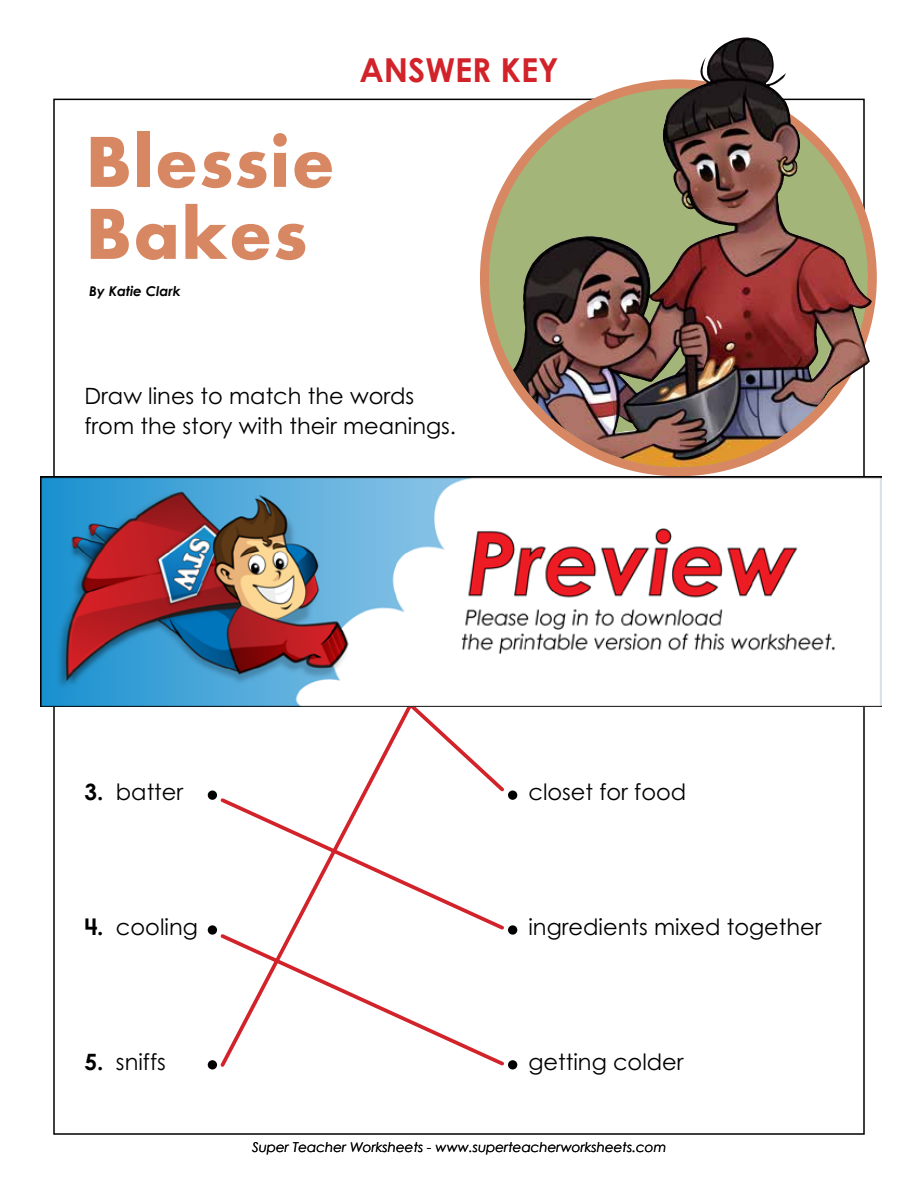
<style>
.page{position:relative;width:918px;height:1188px;background:#fff}
.page>*{position:absolute;margin:0;border:0;box-sizing:border-box;transform-origin:0 0}
.t1{font:700 75px/72px "Aharoni";letter-spacing:.02em;color:#d88763}
.t2{font:700 33px "Century Gothic 2";color:#d2232a}
.t3{font:22.5px/30px "Century STW4";color:#000}
.t4{font:italic 13.5px "Century Gothic 2";color:#000}
.t5{font:italic 700 13.5px "Century STW3";color:#000}
.s1{font-weight:700}
</style>
<div class="page">
<div style="left:208px;top:791px;width:9px;height:9px;background:#000;border-radius:50%"></div>
<div style="left:508px;top:791px;width:9px;height:9px;background:#000;border-radius:50%"></div>
<div style="left:208px;top:925px;width:9px;height:10px;background:#000;border-radius:50%"></div>
<div style="left:508px;top:925px;width:9px;height:10px;background:#000;border-radius:50%"></div>
<div style="left:208px;top:1060px;width:9px;height:10px;background:#000;border-radius:50%"></div>
<div style="left:508px;top:1060px;width:9px;height:10px;background:#000;border-radius:50%"></div>
<svg style="left:484px;top:84px;width:388px;height:388px;background:#b3a671"></svg>
<img style="left:513px;top:98px;width:352px;height:369px">
<img style="left:531px;top:37px;width:341px;height:358px">
<svg style="left:217px;top:706px;width:290px;height:361px"></svg>
<img style="left:41px;top:477px;width:840px;height:229px">
<h1 class="t1" style="left:86px;top:133px;width:251px">Blessie<br>Bakes</h1>
<p class="t5" style="left:89px;top:281px;width:93px">By Katie Clark</p>
<h2 class="t2" style="left:359px;top:45px;width:201px">ANSWER KEY</h2>
<p class="t3" style="left:84px;top:381px;width:373px">Draw lines to match the words from the story with their meanings.</p>
<p class="t3" style="left:84px;top:777px;width:100px"><span class="s1">3.</span> batter</p>
<p class="t3" style="left:528px;top:777px;width:159px">closet for food</p>
<p class="t3" style="left:84px;top:912px;width:115px"><span class="s1">4.</span> cooling</p>
<p class="t3" style="left:528px;top:912px;width:295px">ingredients mixed together</p>
<p class="t3" style="left:84px;top:1047px;width:83px"><span class="s1">5.</span> sniffs</p>
<p class="t3" style="left:528px;top:1047px;width:157px">getting colder</p>
<p class="t4" style="left:252px;top:1137px;width:416px">Super Teacher Worksheets - www.superteacherworksheets.com</p>
</div>
